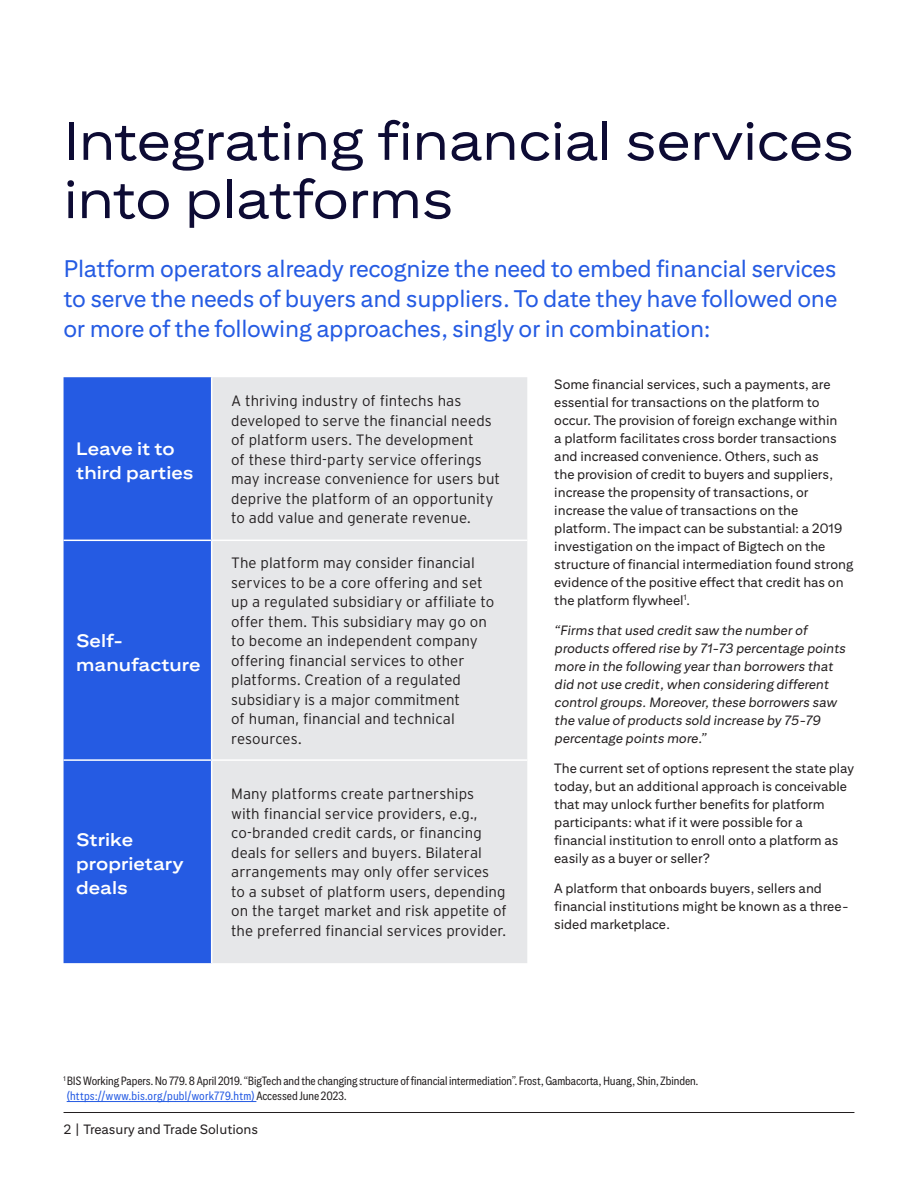
<style>
.page{position:relative;width:918px;height:1188px;background:#fff}
.page>*{position:absolute;margin:0;border:0;box-sizing:border-box;transform-origin:0 0}
.Title_2{font:54px/58.2px "Citi Sans Display";letter-spacing:-.01em;color:#0d0b34}
.Intro_Para{font:24px/30px "Citi Sans Text";letter-spacing:-.01em;color:#255be3;text-align:justify}
.Body_Copy{font:700 18px/24px "Citi Sans Display";color:#fff}
.Body_copy{font:300 15px/19.5px "Interstate";letter-spacing:.005em;color:#231f20}
.Body_Copy-2{font:13.5px/18px "Citi Sans Text";color:#231f20}
.Body_Copy-3{font:italic 13.5px/18px "Citi Sans Text";color:#231f20}
.footnotes{font:condensed 12px/15px "Citi Sans";letter-spacing:-.01em;color:#231f20}
.s1{color:#255be3}
</style>
<div class="page">
<div style="left:64px;top:377px;width:147px;height:586px;background:#255be3"></div>
<svg style="left:212px;top:377px;width:315px;height:586px;background:#e7e8ea"></svg>
<hr style="left:64px;top:540px;width:148px;height:1px;background:#fff">
<hr style="left:212px;top:540px;width:315px;height:1px;background:#fff">
<hr style="left:64px;top:759px;width:148px;height:2px;background:#fff">
<hr style="left:212px;top:759px;width:315px;height:2px;background:#fff">
<hr style="left:67px;top:1101px;width:189px;height:1px;background:#255be3">
<hr style="left:64px;top:1112px;width:790px;height:1px;background:#231f20">
<p class="Title_2" style="left:64px;top:111px;width:792px">Integrating financial services into platforms</p>
<p class="Intro_Para" style="left:64px;top:253px;width:775px">Platform operators already recognize the need to embed financial services to serve the needs of buyers and suppliers. To date they have followed one or more of the following approaches, singly or in combination:</p>
<p class="Body_Copy" style="left:76px;top:437px;width:119px">Leave it to third parties</p>
<p class="Body_Copy" style="left:76px;top:628px;width:126px">Self&shy;manufacture</p>
<p class="Body_Copy" style="left:76px;top:828px;width:109px">Strike proprietary deals</p>
<p class="Body_copy" style="left:231px;top:391px;width:271px">A thriving industry of fintechs has developed to serve the financial needs of platform users. The development<br>of these third-party service offerings may increase convenience for users but deprive the platform of an opportunity to add value and generate revenue.</p>
<p class="Body_copy" style="left:231px;top:553px;width:264px">The platform may consider financial services to be a core offering and set up a regulated subsidiary or affiliate to offer them. This subsidiary may go on to become an independent company offering financial services to other platforms. Creation of a regulated subsidiary is a major commitment<br>of human, financial and technical resources.</p>
<p class="Body_copy" style="left:231px;top:784px;width:277px">Many platforms create partnerships<br>with financial service providers, e.g., co-branded credit cards, or financing deals for sellers and buyers. Bilateral arrangements may only offer services<br>to a subset of platform users, depending on the target market and risk appetite of the preferred financial services provider.</p>
<p class="Body_Copy-2" style="left:554px;top:375px;width:301px">Some financial services, such a payments, are essential for transactions on the platform to occur. The provision of foreign exchange within<br>a platform facilitates cross border transactions and increased convenience. Others, such as<br>the provision of credit to buyers and suppliers, increase the propensity of transactions, or increase the value of transactions on the platform. The impact can be substantial: a 2019 investigation on the impact of Bigtech on the structure of financial intermediation found strong evidence of the positive effect that credit has on the platform flywheel<sup>1</sup>.</p>
<p class="Body_Copy-3" style="left:554px;top:621px;width:293px">“Firms that used credit saw the number of products offered rise by 71-73 percentage points more in the following year than borrowers that did not use credit, when considering different control groups. Moreover, these borrowers saw the value of products sold increase by 75-79 percentage points more.”</p>
<p class="Body_Copy-2" style="left:554px;top:759px;width:301px">The current set of options represent the state play today, but an additional approach is conceivable that may unlock further benefits for platform participants: what if it were possible for a financial institution to enroll onto a platform as easily as a buyer or seller?</p>
<p class="Body_Copy-2" style="left:554px;top:879px;width:296px">A platform that onboards buyers, sellers and financial institutions might be known as a three&shy;sided marketplace.</p>
<p class="footnotes" style="left:64px;top:1073px;width:636px"><sup>1</sup> BIS Working Papers. No 779. 8 April 2019. “BigTech and the changing structure of financial intermediation”. Frost, Gambacorta, Huang, Shin, Zbinden. <span class="s1">(https://www.bis.org/publ/work779.htm)</span> Accessed June 2023.</p>
<p class="Body_Copy-2" style="left:64px;top:1120px;width:196px">2 | Treasury and Trade Solutions</p>
</div>
